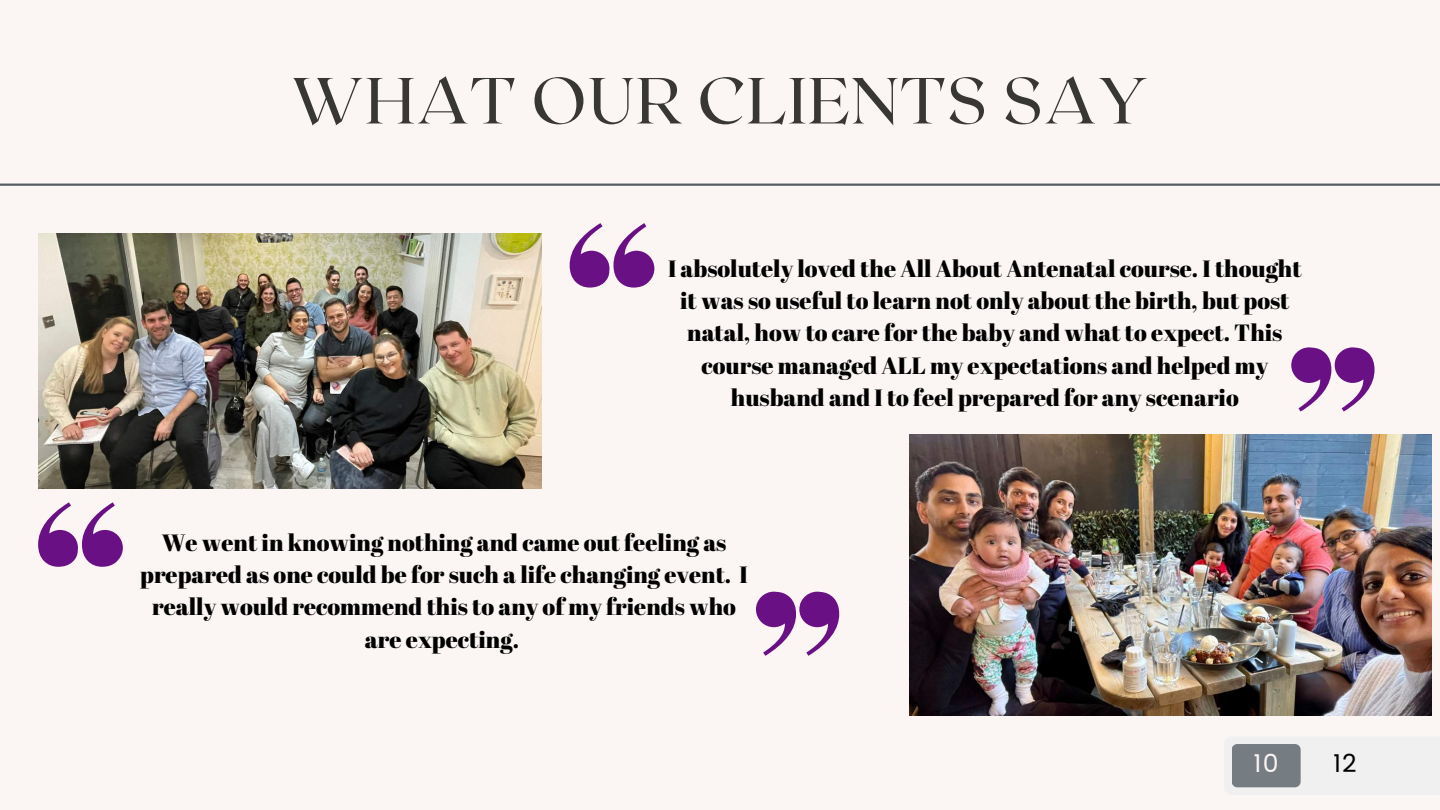
<style>
.page{position:relative;width:1440px;height:810px;background:#fbf5f3}
.page>*{position:absolute;margin:0;border:0;box-sizing:border-box;transform-origin:0 0}
.t1{font:65px "Roxborough CF";letter-spacing:.025em;color:#383733}
.t2{font:25px "Poppins";color:#fbf5f3}
.t3{font:25px "Poppins";color:#000}
.t4{font:23.5px/32.2px "Abril Fatface";color:#000;text-align:center}
</style>
<div class="page">
<hr style="left:0;top:184px;width:1440px;height:2px;background:#565f64">
<img style="left:38px;top:233px;width:503px;height:256px">
<img style="left:909px;top:435px;width:523px;height:280px">
<svg style="left:570px;top:223px;width:84px;height:65px"></svg>
<svg style="left:1291px;top:347px;width:84px;height:65px"></svg>
<svg style="left:38px;top:502px;width:85px;height:65px"></svg>
<svg style="left:756px;top:592px;width:83px;height:64px"></svg>
<div style="left:1225px;top:737px;width:215px;height:57px;background:#f0f0f0"></div>
<div style="left:1232px;top:744px;width:69px;height:43px;background:#757d82;border-radius:6px"></div>
<h1 class="t1" style="left:292px;top:58px;width:858px">WHAT OUR CLIENTS SAY</h1>
<p class="t4" style="left:668px;top:252px;width:635px">I absolutely loved the All About Antenatal course. I thought it was so useful to learn not only about the birth, but post natal, how to care for the baby and what to expect. This course managed ALL my expectations and helped my husband and I to feel prepared for any scenario</p>
<p class="t4" style="left:140px;top:526px;width:609px">We went in knowing nothing and came out feeling as prepared as one could be for such a life changing event. I really would recommend this to any of my friends who are expecting.</p>
<p class="t2" style="left:1254px;top:749px;width:27px">10</p>
<p class="t3" style="left:1333px;top:749px;width:25px">12</p>
</div>
